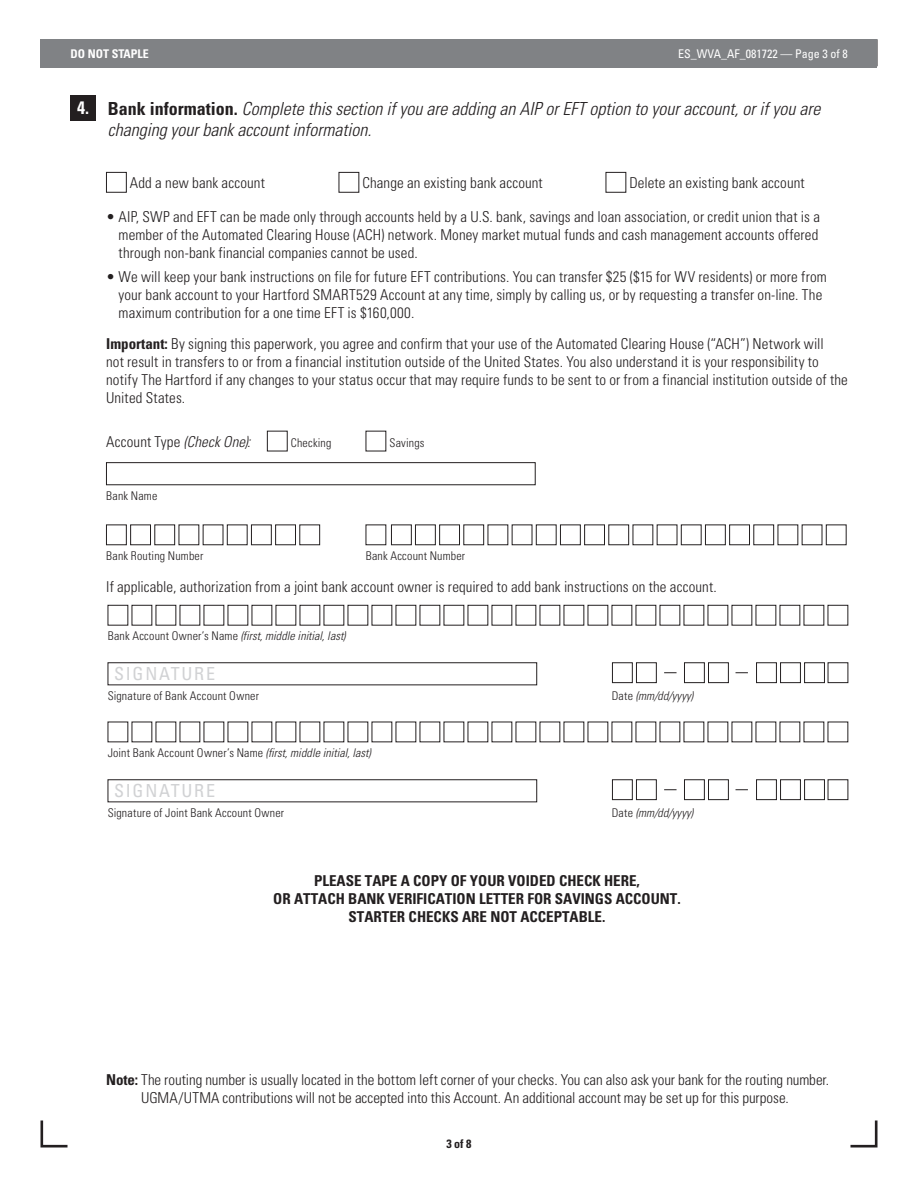
<style>
.page{position:relative;width:918px;height:1188px;background:#fff}
.page>*{position:absolute;margin:0;border:0;box-sizing:border-box;transform-origin:0 0}
.t1{font:italic 300 condensed 18px/21.6px "Univers LT Std";color:#231f20}
.t2{font:condensed 18px "Univers LT Std";letter-spacing:.1em;color:#d1d2d4}
.t3{font:300 condensed 15px/18px "Univers LT Std";letter-spacing:.005em;color:#231f20}
.t4{font:700 condensed 15px/18px "Univers LT Std";color:#231f20;text-align:center}
.t5{font:300 condensed 12px "Univers LT Std";letter-spacing:.015em;color:#231f20}
.t6{font:italic 300 condensed 12px "Univers LT Std";letter-spacing:.005em;color:#231f20}
.t7{font:condensed 12px "Univers LT Std";color:#fff}
.t8{font:700 condensed 12px "Univers LT Std";color:#fff}
.t9{font:700 condensed 12px "Univers LT Std";color:#231f20}
.s1{font-weight:700;font-style:normal;color:#fff}
.s2{font-weight:700;font-style:normal}
.s3{font-weight:700}
.s4{font-style:italic}
.s5{font-style:normal}
</style>
<div class="page">
<svg style="left:850px;top:1120px;width:28px;height:28px"></svg>
<svg style="left:40px;top:1120px;width:28px;height:28px"></svg>
<div style="left:40px;top:39px;width:838px;height:29px;background:#808285"></div>
<div style="left:108px;top:662px;width:429px;height:23px;border:1px solid #231f20"></div>
<svg style="left:664px;top:672px;width:13px;height:1px"></svg>
<svg style="left:736px;top:672px;width:12px;height:1px"></svg>
<div style="left:108px;top:779px;width:429px;height:23px;border:1px solid #231f20"></div>
<svg style="left:664px;top:789px;width:13px;height:1px"></svg>
<svg style="left:736px;top:789px;width:12px;height:1px"></svg>
<div style="left:70px;top:95px;width:26px;height:26px;background:#231f20"></div>
<div style="left:106px;top:172px;width:21px;height:21px;border:1px solid #231f20"></div>
<div style="left:339px;top:172px;width:20px;height:21px;border:1px solid #231f20"></div>
<div style="left:606px;top:172px;width:20px;height:21px;border:1px solid #231f20"></div>
<div style="left:267px;top:431px;width:21px;height:20px;border:1px solid #231f20"></div>
<div style="left:106px;top:462px;width:429px;height:23px;border:1px solid #231f20"></div>
<svg style="left:106px;top:524px;width:741px;height:21px"></svg>
<div style="left:756px;top:605px;width:20px;height:20px;border:1px solid #231f20"></div>
<svg style="left:803px;top:605px;width:45px;height:21px"></svg>
<div style="left:780px;top:605px;width:20px;height:20px;border:1px solid #231f20"></div>
<div style="left:732px;top:605px;width:20px;height:20px;border:1px solid #231f20"></div>
<div style="left:708px;top:605px;width:20px;height:20px;border:1px solid #231f20"></div>
<div style="left:684px;top:605px;width:20px;height:20px;border:1px solid #231f20"></div>
<div style="left:660px;top:605px;width:20px;height:20px;border:1px solid #231f20"></div>
<div style="left:636px;top:605px;width:20px;height:20px;border:1px solid #231f20"></div>
<div style="left:612px;top:605px;width:20px;height:20px;border:1px solid #231f20"></div>
<div style="left:588px;top:605px;width:20px;height:20px;border:1px solid #231f20"></div>
<div style="left:564px;top:605px;width:20px;height:20px;border:1px solid #231f20"></div>
<div style="left:540px;top:605px;width:20px;height:20px;border:1px solid #231f20"></div>
<div style="left:516px;top:605px;width:20px;height:20px;border:1px solid #231f20"></div>
<div style="left:492px;top:605px;width:20px;height:20px;border:1px solid #231f20"></div>
<div style="left:468px;top:605px;width:20px;height:20px;border:1px solid #231f20"></div>
<div style="left:444px;top:605px;width:20px;height:20px;border:1px solid #231f20"></div>
<div style="left:420px;top:605px;width:20px;height:20px;border:1px solid #231f20"></div>
<div style="left:396px;top:605px;width:20px;height:20px;border:1px solid #231f20"></div>
<div style="left:372px;top:605px;width:20px;height:20px;border:1px solid #231f20"></div>
<div style="left:348px;top:605px;width:20px;height:20px;border:1px solid #231f20"></div>
<div style="left:324px;top:605px;width:20px;height:20px;border:1px solid #231f20"></div>
<div style="left:300px;top:605px;width:20px;height:20px;border:1px solid #231f20"></div>
<div style="left:276px;top:605px;width:20px;height:20px;border:1px solid #231f20"></div>
<div style="left:252px;top:605px;width:20px;height:20px;border:1px solid #231f20"></div>
<div style="left:228px;top:605px;width:20px;height:20px;border:1px solid #231f20"></div>
<div style="left:204px;top:605px;width:20px;height:20px;border:1px solid #231f20"></div>
<div style="left:180px;top:605px;width:20px;height:20px;border:1px solid #231f20"></div>
<div style="left:156px;top:605px;width:20px;height:20px;border:1px solid #231f20"></div>
<svg style="left:107px;top:605px;width:45px;height:21px"></svg>
<div style="left:612px;top:662px;width:21px;height:21px;border:1px solid #231f20"></div>
<div style="left:636px;top:662px;width:21px;height:21px;border:1px solid #231f20"></div>
<div style="left:684px;top:662px;width:21px;height:21px;border:1px solid #231f20"></div>
<div style="left:708px;top:662px;width:21px;height:21px;border:1px solid #231f20"></div>
<div style="left:756px;top:662px;width:21px;height:21px;border:1px solid #231f20"></div>
<div style="left:780px;top:662px;width:21px;height:21px;border:1px solid #231f20"></div>
<div style="left:804px;top:662px;width:21px;height:21px;border:1px solid #231f20"></div>
<div style="left:828px;top:662px;width:20px;height:21px;border:1px solid #231f20"></div>
<svg style="left:803px;top:721px;width:45px;height:21px"></svg>
<svg style="left:107px;top:721px;width:45px;height:21px"></svg>
<div style="left:612px;top:779px;width:21px;height:21px;border:1px solid #231f20"></div>
<div style="left:636px;top:779px;width:21px;height:21px;border:1px solid #231f20"></div>
<div style="left:684px;top:779px;width:21px;height:21px;border:1px solid #231f20"></div>
<div style="left:708px;top:779px;width:21px;height:21px;border:1px solid #231f20"></div>
<div style="left:756px;top:779px;width:21px;height:21px;border:1px solid #231f20"></div>
<div style="left:780px;top:779px;width:21px;height:21px;border:1px solid #231f20"></div>
<div style="left:804px;top:779px;width:21px;height:21px;border:1px solid #231f20"></div>
<div style="left:828px;top:779px;width:20px;height:21px;border:1px solid #231f20"></div>
<p class="t8" style="left:70px;top:46px;width:80px">DO NOT STAPLE</p>
<p class="t7" style="left:678px;top:46px;width:171px">ES_WVA_AF_081722 — Page 3 of 8</p>
<h2 class="t1" style="left:108px;top:98px;width:714px;text-indent:-31px"><span class="s1">4.</span> <span class="s2">Bank information.</span> Complete this section if you are adding an AIP or EFT option to your account, or if you are changing your bank account information.</h2>
<p class="t3" style="left:130px;top:174px;width:136px">Add a new bank account</p>
<p class="t3" style="left:362px;top:174px;width:182px">Change an existing bank account</p>
<p class="t3" style="left:629px;top:174px;width:177px">Delete an existing bank account</p>
<p class="t3" style="left:119px;top:208px;width:703px;text-align:justify;text-indent:-12px">• AIP, SWP and EFT can be made only through accounts held by a U.S. bank, savings and loan association, or credit union that is a member of the Automated Clearing House (ACH) network. Money market mutual funds and cash management accounts offered through non-bank financial companies cannot be used.</p>
<p class="t3" style="left:119px;top:267px;width:710px;text-indent:-12px">• We will keep your bank instructions on file for future EFT contributions. You can transfer $25 ($15 for WV residents) or more from your bank account to your Hartford SMART529 Account at any time, simply by calling us, or by requesting a transfer on-line. The maximum contribution for a one time EFT is $160,000.</p>
<p class="t3" style="left:106px;top:335px;width:743px"><span class="s3">Important:</span> By signing this paperwork, you agree and confirm that your use of the Automated Clearing House (“ACH”) Network will<br>not result in transfers to or from a financial institution outside of the United States. You also understand it is your responsibility to notify The Hartford if any changes to your status occur that may require funds to be sent to or from a financial institution outside of the United States.</p>
<p class="t3" style="left:106px;top:433px;width:146px">Account Type <span class="s4">(Check One):</span></p>
<p class="t5" style="left:291px;top:435px;width:42px">Checking</p>
<p class="t5" style="left:389px;top:435px;width:37px">Savings</p>
<p class="t5" style="left:106px;top:489px;width:53px">Bank Name</p>
<p class="t5" style="left:106px;top:549px;width:99px">Bank Routing Number</p>
<p class="t5" style="left:366px;top:549px;width:101px">Bank Account Number</p>
<p class="t3" style="left:106px;top:577px;width:612px">If applicable, authorization from a joint bank account owner is required to add bank instructions on the account.</p>
<p class="t6" style="left:108px;top:629px;width:239px"><span class="s5">Bank Account Owner’s Name</span> (first, middle initial, last)</p>
<p class="t2" style="left:114px;top:663px;width:103px">SIGNATURE</p>
<p class="t5" style="left:108px;top:689px;width:153px">Signature of Bank Account Owner</p>
<p class="t6" style="left:612px;top:689px;width:83px"><span class="s5">Date</span> (mm/dd/yyyy)</p>
<p class="t5" style="left:108px;top:746px;width:265px">Joint Bank Account Owner’s Name <span class="s4">(first, middle initial, last)</span></p>
<p class="t2" style="left:114px;top:780px;width:103px">SIGNATURE</p>
<p class="t5" style="left:108px;top:805px;width:178px">Signature of Joint Bank Account Owner</p>
<p class="t6" style="left:612px;top:805px;width:83px"><span class="s5">Date</span> (mm/dd/yyyy)</p>
<p class="t4" style="left:273px;top:872px;width:409px">PLEASE TAPE A COPY OF YOUR VOIDED CHECK HERE,<br>OR ATTACH BANK VERIFICATION LETTER FOR SAVINGS ACCOUNT.<br>STARTER CHECKS ARE NOT ACCEPTABLE.</p>
<p class="t3" style="left:106px;top:1071px;width:725px;text-align:center"><span class="s3">Note:</span> The routing number is usually located in the bottom left corner of your checks. You can also ask your bank for the routing number.<br>UGMA/UTMA contributions will not be accepted into this Account. An additional account may be set up for this purpose.</p>
<p class="t9" style="left:446px;top:1136px;width:27px">3 of 8</p>
</div>
